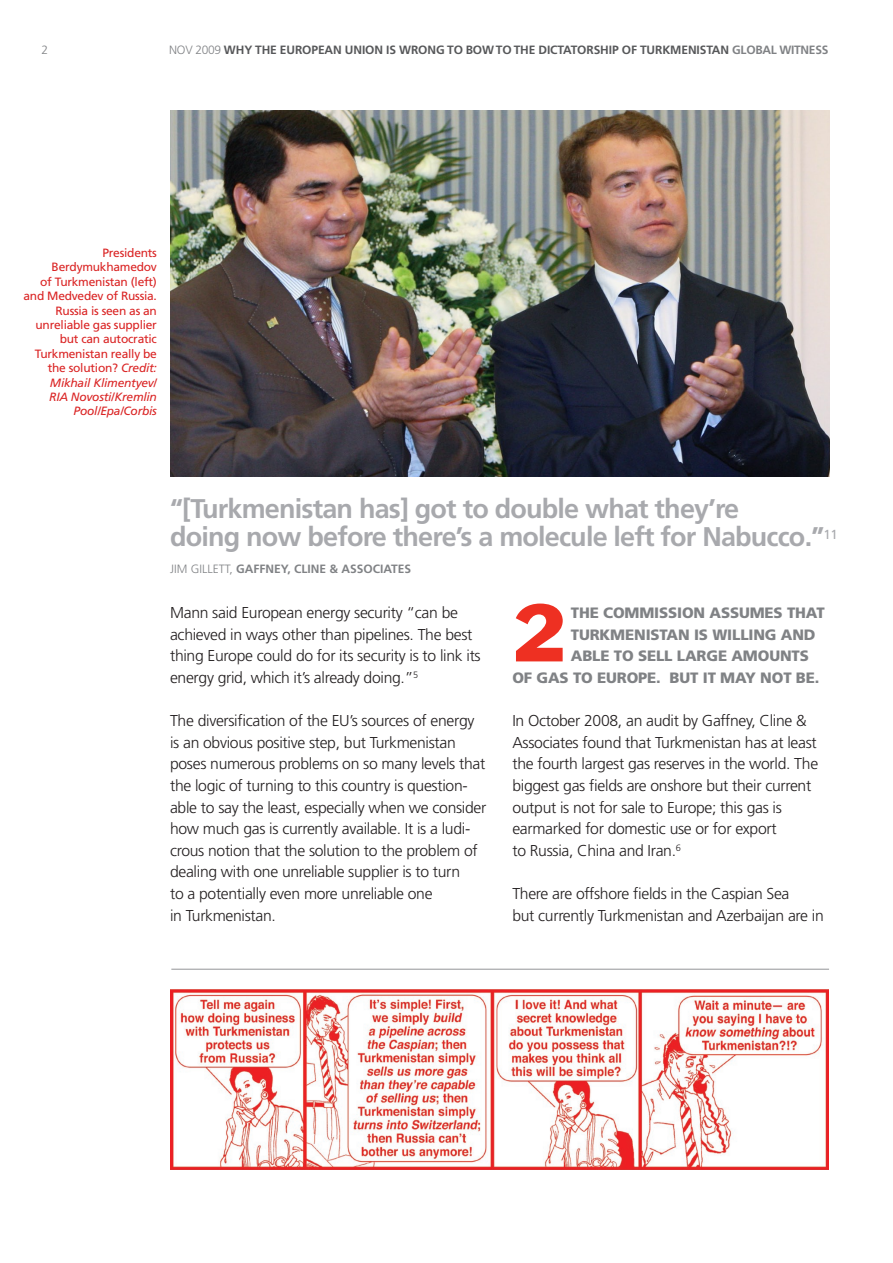
<style>
.page{position:relative;width:893px;height:1263px;background:#fff}
.page>*{position:absolute;margin:0;border:0;box-sizing:border-box;transform-origin:0 0}
.t1{font:75.75px "Franklin Gothic";color:#ee3022}
.t2{font:700 27px/28.5px "Frutiger";letter-spacing:-.03em;color:#a8a9ad}
.t3{font:300 15.75px/21.6px "Frutiger";letter-spacing:-.02em;color:#231f20}
.t4{font:900 15px "Frutiger";letter-spacing:-.01em;color:#808285}
.t5{font:12px/14.4px "Frutiger";letter-spacing:-.02em;color:#da2424;text-align:right}
.t6{font:700 12px "Frutiger";letter-spacing:-.01em;color:#57585a}
.t7{font:700 12px "Frutiger";color:#808285}
.t8{font:300 12px "Frutiger";color:#808285}
.s1{font-weight:300;color:#808285}
.s2{color:#808285}
.s3{font-style:italic}
.s4{font-weight:300}
</style>
<div class="page">
<img style="left:170px;top:111px;width:659px;height:365px">
<img style="left:170px;top:990px;width:659px;height:179px">
<hr style="left:171px;top:969px;width:658px;height:1px;background:#939598">
<p class="t8" style="left:41px;top:43px;width:8px">2</p>
<p class="t6" style="left:169px;top:42px;width:661px"><span class="s1">NOV 2009</span> WHY THE EUROPEAN UNION IS WRONG TO BOW TO THE DICTATORSHIP OF TURKMENISTAN <span class="s2">GLOBAL WITNESS</span></p>
<p class="t5" style="left:24px;top:246px;width:135px">Presidents<br>Berdymukhamedov<br>of Turkmenistan (left) and Medvedev of Russia.<br>Russia is seen as an unreliable gas supplier but can autocratic<br>Turkmenistan really be the solution? <span class="s3">Credit:<br>Mikhail Klimentyev/<br>RIA Novosti/Kremlin<br>Pool/Epa/Corbis</span></p>
<h2 class="t2" style="left:170px;top:494px;width:669px">“[Turkmenistan has] got to double what they’re<br>doing now before there’s a molecule left for Nabucco.”<sup>11</sup></h2>
<p class="t7" style="left:170px;top:561px;width:243px"><span class="s4">JIM GILLETT,</span> GAFFNEY, CLINE &amp; ASSOCIATES</p>
<p class="t3" style="left:170px;top:602px;width:312px">Mann said European energy security “can be achieved in ways other than pipelines. The best thing Europe could do for its security is to link its energy grid, which it’s already doing.”<sup>5</sup></p>
<p class="t3" style="left:170px;top:710px;width:318px">The diversification of the EU’s sources of energy is an obvious positive step, but Turkmenistan poses numerous problems on so many levels that the logic of turning to this country is question&shy;able to say the least, especially when we consider how much gas is currently available. It is a ludi&shy;crous notion that the solution to the problem of dealing with one unreliable supplier is to turn<br>to a potentially even more unreliable one<br>in Turkmenistan.</p>
<h1 class="t1" style="left:512px;top:584px;width:56px">2</h1>
<p class="t4" style="left:571px;top:604px;width:255px">THE COMMISSION ASSUMES THAT</p>
<p class="t4" style="left:571px;top:625px;width:246px">TURKMENISTAN IS WILLING AND</p>
<p class="t4" style="left:571px;top:647px;width:240px">ABLE TO SELL LARGE AMOUNTS</p>
<p class="t4" style="left:512px;top:669px;width:309px">OF GAS TO EUROPE. BUT IT MAY NOT BE.</p>
<p class="t3" style="left:512px;top:710px;width:307px">In October 2008, an audit by Gaffney, Cline &amp; Associates found that Turkmenistan has at least the fourth largest gas reserves in the world. The biggest gas fields are onshore but their current output is not for sale to Europe; this gas is earmarked for domestic use or for export<br>to Russia, China and Iran.<sup>6</sup></p>
<p class="t3" style="left:512px;top:883px;width:313px">There are offshore fields in the Caspian Sea<br>but currently Turkmenistan and Azerbaijan are in</p>
</div>
